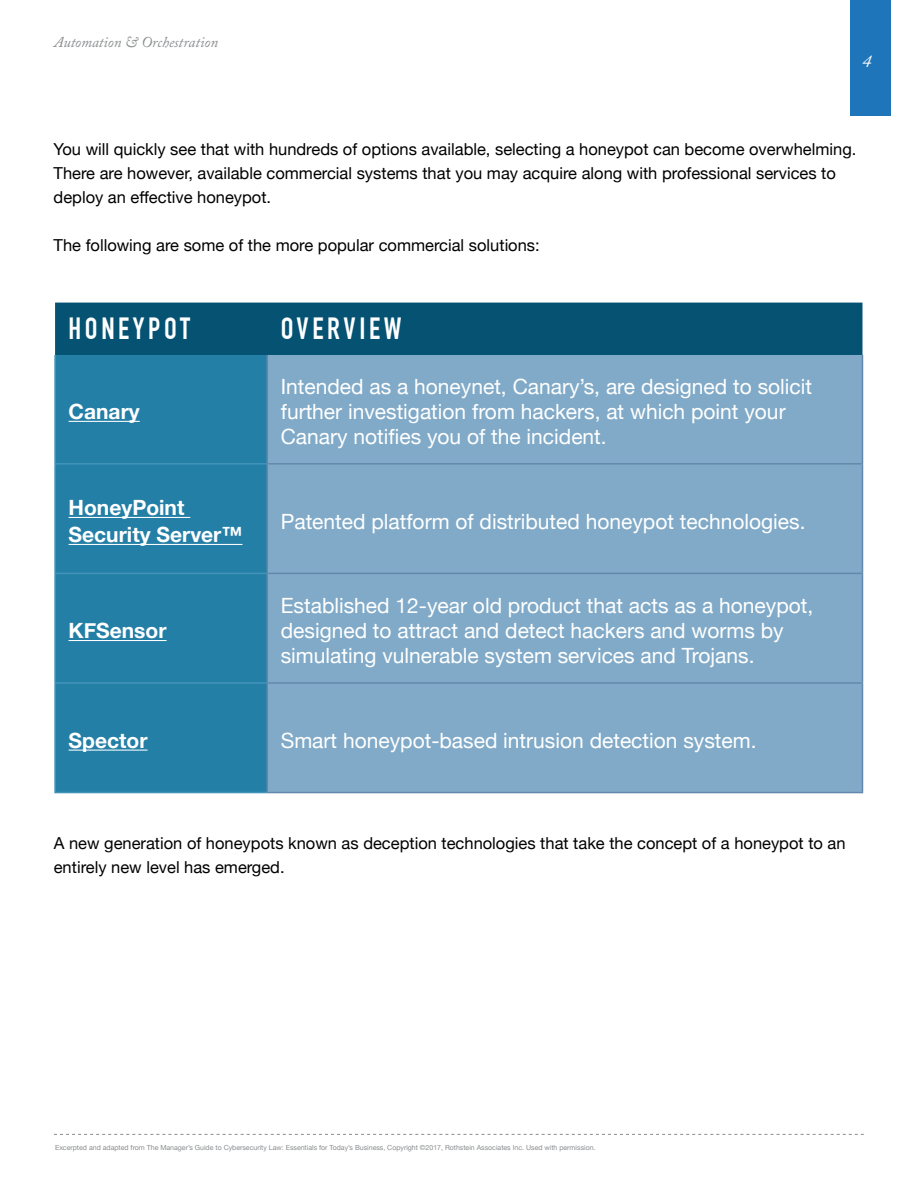
<style>
.page{position:relative;width:918px;height:1188px;background:#fff}
.page>*{position:absolute;margin:0;border:0;box-sizing:border-box;transform-origin:0 0}
.t1{font:700 30px "DIN Condensed";letter-spacing:.12em;color:#fff}
.t2{font:21px/25.2px "Helvetica Neue";color:#fff}
.t3{font:700 21px/27px "Helvetica Neue";color:#fff}
.t4{font:italic 18px "Adobe Caslon Pro";color:#fff}
.t5{font:16.5px/24px "Helvetica Neue";color:#000}
.t6{font:italic 15px "Adobe Caslon Pro";color:#8a8c8e}
.t7{font:7.05px "Helvetica Neue";color:#8a8c8e}
</style>
<div class="page">
<div style="left:850px;top:0;width:41px;height:116px;background:#1e75ba"></div>
<svg style="left:54px;top:1134px;width:810px;height:1px"></svg>
<div style="left:55px;top:303px;width:807px;height:52px;background:#055273"></div>
<div style="left:56px;top:355px;width:211px;height:437px;background:#247fa6"></div>
<div style="left:268px;top:355px;width:594px;height:437px;background:#81aac8"></div>
<hr style="left:54px;top:355px;width:2px;height:108px;background:#4294b8">
<hr style="left:54px;top:463px;width:213px;height:2px;background:#4294b8">
<hr style="left:54px;top:465px;width:2px;height:108px;background:#4294b8">
<hr style="left:54px;top:573px;width:213px;height:1px;background:#4294b8">
<hr style="left:54px;top:574px;width:2px;height:108px;background:#4294b8">
<hr style="left:54px;top:682px;width:213px;height:2px;background:#4294b8">
<hr style="left:54px;top:684px;width:2px;height:108px;background:#4294b8">
<hr style="left:54px;top:792px;width:213px;height:1px;background:#4294b8">
<hr style="left:267px;top:355px;width:1px;height:108px;background:#6488ad">
<hr style="left:862px;top:355px;width:1px;height:108px;background:#6488ad">
<hr style="left:267px;top:463px;width:596px;height:2px;background:#6488ad">
<hr style="left:267px;top:465px;width:1px;height:108px;background:#6488ad">
<hr style="left:862px;top:465px;width:1px;height:108px;background:#6488ad">
<hr style="left:267px;top:573px;width:596px;height:1px;background:#6488ad">
<hr style="left:267px;top:574px;width:1px;height:108px;background:#6488ad">
<hr style="left:862px;top:574px;width:1px;height:108px;background:#6488ad">
<hr style="left:267px;top:682px;width:596px;height:2px;background:#6488ad">
<hr style="left:267px;top:684px;width:1px;height:108px;background:#6488ad">
<hr style="left:862px;top:684px;width:1px;height:108px;background:#6488ad">
<hr style="left:267px;top:792px;width:596px;height:1px;background:#6488ad">
<hr style="left:69px;top:421px;width:71px;height:1px;background:#fff">
<hr style="left:69px;top:517px;width:121px;height:1px;background:#fff">
<hr style="left:69px;top:544px;width:173px;height:1px;background:#fff">
<hr style="left:69px;top:640px;width:98px;height:1px;background:#fff">
<hr style="left:69px;top:750px;width:79px;height:1px;background:#fff">
<p class="t6" style="left:54px;top:33px;width:166px">Automation &amp; Orchestration</p>
<p class="t4" style="left:863px;top:50px;width:10px">4</p>
<p class="t5" style="left:54px;top:138px;width:804px">You will quickly see that with hundreds of options available, selecting a honeypot can become overwhelming.<br>There are however, available commercial systems that you may acquire along with professional services to deploy an effective honeypot.</p>
<p class="t5" style="left:54px;top:234px;width:488px">The following are some of the more popular commercial solutions:</p>
<h1 class="t1" style="left:69px;top:311px;width:123px">HONEYPOT</h1>
<h1 class="t1" style="left:281px;top:311px;width:122px">OVERVIEW</h1>
<p class="t3" style="left:69px;top:399px;width:73px">Canary</p>
<p class="t3" style="left:69px;top:495px;width:175px">HoneyPoint<br>Security Server™</p>
<p class="t3" style="left:69px;top:618px;width:100px">KFSensor</p>
<p class="t2" style="left:281px;top:375px;width:533px">Intended as a honeynet, Canary’s, are designed to solicit further investigation from hackers, at which point your<br>Canary notifies you of the incident.</p>
<p class="t2" style="left:281px;top:510px;width:526px">Patented platform of distributed honeypot technologies.</p>
<p class="t2" style="left:281px;top:594px;width:534px">Established 12-year old product that acts as a honeypot, designed to attract and detect hackers and worms by simulating vulnerable system services and Trojans.</p>
<p class="t3" style="left:69px;top:728px;width:80px">Spector</p>
<p class="t2" style="left:281px;top:729px;width:477px">Smart honeypot-based intrusion detection system.</p>
<p class="t5" style="left:54px;top:833px;width:793px">A new generation of honeypots known as deception technologies that take the concept of a honeypot to an entirely new level has emerged.</p>
<p class="t7" style="left:55px;top:1142px;width:542px">Excerpted and adapted from The Manager’s Guide to Cybersecurity Law: Essentials for Today’s Business, Copyright ©2017, Rothstein Associates Inc. Used with permission.</p>
</div>
